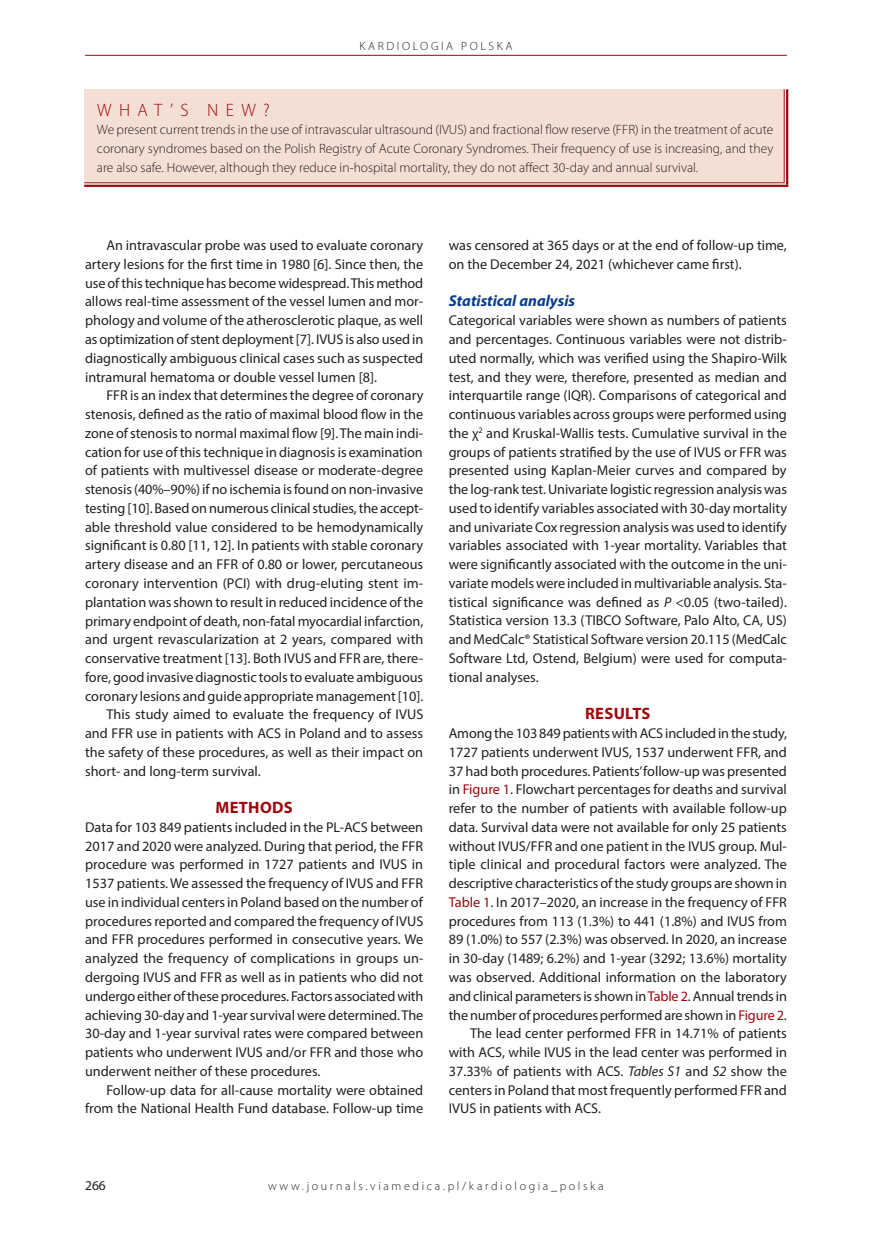
<style>
.page{position:relative;width:872px;height:1234px;background:#fff}
.page>*{position:absolute;margin:0;border:0;box-sizing:border-box;transform-origin:0 0}
.t1{font:300 18px "Myriad Pro";letter-spacing:.42em;color:#9d070d}
.t2{font:700 16.5px "Myriad Pro";letter-spacing:.02em;color:#9d070d}
.t3{font:italic 700 15.75px "Myriad Pro";color:#083e89}
.t4{font:14.25px/18.8px "Myriad Pro";color:#231f20;text-align:justify}
.t5{font:300 13.5px/18.8px "Myriad Pro";color:#231f20;text-align:justify}
.t6{font:13.5px "Myriad Pro";color:#231f20}
.t7{font:300 12px "Myriad Pro";letter-spacing:.22em;color:#231f20}
.s1{font-style:italic}
.s2{color:#9d070d}
</style>
<div class="page">
<hr style="left:85px;top:55px;width:702px;height:1px;background:#9d070d">
<div style="left:84px;top:89px;width:702px;height:96px;background:#f4dfd5"></div>
<hr style="left:784px;top:89px;width:4px;height:93px;background:#fff">
<div style="left:84px;top:182px;width:704px;height:5px;background:#e0b2b4"></div>
<hr style="left:784px;top:89px;width:1px;height:93px;background:#9d070d">
<hr style="left:786px;top:89px;width:2px;height:96px;background:#9d070d">
<hr style="left:84px;top:182px;width:700px;height:1px;background:#9d070d">
<hr style="left:84px;top:185px;width:704px;height:2px;background:#9d070d">
<p class="t7" style="left:359px;top:39px;width:155px">KARDIOLOGIA POLSKA</p>
<p class="t1" style="left:97px;top:100px;width:174px">WHAT’S NEW?</p>
<p class="t5" style="left:97px;top:121px;width:678px">We present current trends in the use of intravascular ultrasound (IVUS) and fractional flow reserve (FFR) in the treatment of acute coronary syndromes based on the Polish Registry of Acute Coronary Syndromes. Their frequency of use is increasing, and they are also safe. However, although they reduce in-hospital mortality, they do not affect 30-day and annual survival.</p>
<p class="t4" style="left:85px;top:236px;width:340px;text-indent:21px">An intravascular probe was used to evaluate coronary artery lesions for the first time in 1980 [6]. Since then, the use of this technique has become widespread. This method allows real-time assessment of the vessel lumen and mor&shy;phology and volume of the atherosclerotic plaque, as well as optimization of stent deployment [7]. IVUS is also used in diagnostically ambiguous clinical cases such as suspected intramural hematoma or double vessel lumen [8].</p>
<p class="t4" style="left:106px;top:386px;width:318px">FFR is an index that determines the degree of coronary</p>
<p class="t4" style="left:85px;top:404px;width:340px">stenosis, defined as the ratio of maximal blood flow in the</p>
<p class="t4" style="left:85px;top:423px;width:339px">zone of stenosis to normal maximal flow [9]. The main indi-</p>
<p class="t4" style="left:85px;top:442px;width:339px">cation for use of this technique in diagnosis is examination</p>
<p class="t4" style="left:85px;top:461px;width:340px">of patients with multivessel disease or moderate-degree</p>
<p class="t4" style="left:85px;top:479px;width:340px">stenosis (40%–90%) if no ischemia is found on non-invasive</p>
<p class="t4" style="left:85px;top:498px;width:340px">testing [10]. Based on numerous clinical studies, the accept-</p>
<p class="t4" style="left:85px;top:517px;width:340px">able threshold value considered to be hemodynamically</p>
<p class="t4" style="left:85px;top:536px;width:339px">significant is 0.80 [11, 12]. In patients with stable coronary</p>
<p class="t4" style="left:85px;top:554px;width:339px">artery disease and an FFR of 0.80 or lower, percutaneous</p>
<p class="t4" style="left:85px;top:573px;width:339px">coronary intervention (PCI) with drug-eluting stent im-</p>
<p class="t4" style="left:85px;top:592px;width:340px">plantation was shown to result in reduced incidence of the</p>
<p class="t4" style="left:85px;top:611px;width:340px">primary endpoint of death, non-fatal myocardial infarction,</p>
<p class="t4" style="left:85px;top:629px;width:340px">and urgent revascularization at 2 years, compared with</p>
<p class="t4" style="left:85px;top:648px;width:340px">conservative treatment [13]. Both IVUS and FFR are, there-</p>
<p class="t4" style="left:85px;top:667px;width:340px">fore, good invasive diagnostic tools to evaluate ambiguous</p>
<p class="t4" style="left:85px;top:686px;width:340px">coronary lesions and guide appropriate management [10].</p>
<p class="t4" style="left:106px;top:704px;width:318px">This study aimed to evaluate the frequency of IVUS</p>
<p class="t4" style="left:85px;top:723px;width:339px">and FFR use in patients with ACS in Poland and to assess</p>
<p class="t4" style="left:85px;top:742px;width:340px">the safety of these procedures, as well as their impact on</p>
<p class="t4" style="left:85px;top:761px;width:177px">short- and long-term survival.</p>
<p class="t2" style="left:215px;top:796px;width:79px">METHODS</p>
<p class="t4" style="left:85px;top:817px;width:340px">Data for 103 849 patients included in the PL-ACS between 2017 and 2020 were analyzed. During that period, the FFR procedure was performed in 1727 patients and IVUS in 1537 patients. We assessed the frequency of IVUS and FFR use in individual centers in Poland based on the number of procedures reported and compared the frequency of IVUS and FFR procedures performed in consecutive years. We analyzed the frequency of complications in groups un&shy;dergoing IVUS and FFR as well as in patients who did not undergo either of these procedures. Factors associated with achieving 30-day and 1-year survival were determined. The 30-day and 1-year survival rates were compared between patients who underwent IVUS and/or FFR and those who underwent neither of these procedures.</p>
<p class="t4" style="left:85px;top:1079px;width:340px;text-align:right">Follow-up data for all-cause mortality were obtained from the National Health Fund database. Follow-up time</p>
<p class="t4" style="left:449px;top:236px;width:340px">was censored at 365 days or at the end of follow-up time, on the December 24, 2021 (whichever came first).</p>
<p class="t3" style="left:449px;top:291px;width:128px">Statistical analysis</p>
<p class="t4" style="left:449px;top:311px;width:340px">Categorical variables were shown as numbers of patients and percentages. Continuous variables were not distrib&shy;uted normally, which was verified using the Shapiro-Wilk test, and they were, therefore, presented as median and interquartile range (IQR). Comparisons of categorical and continuous variables across groups were performed using the χ<sup>2</sup> and Kruskal-Wallis tests. Cumulative survival in the groups of patients stratified by the use of IVUS or FFR was presented using Kaplan-Meier curves and compared by the log-rank test. Univariate logistic regression analysis was used to identify variables associated with 30-day mortality and univariate Cox regression analysis was used to identify variables associated with 1-year mortality. Variables that were significantly associated with the outcome in the uni&shy;variate models were included in multivariable analysis. Sta&shy;tistical significance was defined as <span class="s1">P</span> &lt;0.05 (two-tailed).<br>Statistica version 13.3 (TIBCO Software, Palo Alto, CA, US) and MedCalc® Statistical Software version 20.115 (MedCalc Software Ltd, Ostend, Belgium) were used for computa&shy;tional analyses.</p>
<p class="t2" style="left:585px;top:702px;width:67px">RESULTS</p>
<p class="t4" style="left:449px;top:723px;width:340px">Among the 103 849 patients with ACS included in the study,</p>
<p class="t4" style="left:449px;top:742px;width:340px">1727 patients underwent IVUS, 1537 underwent FFR, and</p>
<p class="t4" style="left:449px;top:761px;width:340px">37 had both procedures. Patients’ follow-up was presented</p>
<p class="t4" style="left:449px;top:779px;width:340px">in <span class="s2">Figure 1</span>. Flowchart percentages for deaths and survival</p>
<p class="t4" style="left:449px;top:798px;width:339px">refer to the number of patients with available follow-up</p>
<p class="t4" style="left:449px;top:817px;width:340px">data. Survival data were not available for only 25 patients</p>
<p class="t4" style="left:449px;top:836px;width:340px">without IVUS/FFR and one patient in the IVUS group. Mul-</p>
<p class="t4" style="left:449px;top:854px;width:340px">tiple clinical and procedural factors were analyzed. The</p>
<p class="t4" style="left:449px;top:873px;width:340px">descriptive characteristics of the study groups are shown in</p>
<p class="t4" style="left:449px;top:892px;width:340px"><span class="s2">Table 1</span>. In 2017–2020, an increase in the frequency of FFR</p>
<p class="t4" style="left:449px;top:911px;width:340px">procedures from 113 (1.3%) to 441 (1.8%) and IVUS from</p>
<p class="t4" style="left:449px;top:929px;width:339px">89 (1.0%) to 557 (2.3%) was observed. In 2020, an increase</p>
<p class="t4" style="left:449px;top:948px;width:340px">in 30-day (1489; 6.2%) and 1-year (3292; 13.6%) mortality</p>
<p class="t4" style="left:449px;top:967px;width:340px">was observed. Additional information on the laboratory</p>
<p class="t4" style="left:449px;top:986px;width:340px">and clinical parameters is shown in <span class="s2">Table 2</span>. Annual trends in</p>
<p class="t4" style="left:449px;top:1004px;width:340px">the number of procedures performed are shown in <span class="s2">Figure 2</span>.</p>
<p class="t4" style="left:470px;top:1023px;width:318px">The lead center performed FFR in 14.71% of patients</p>
<p class="t4" style="left:449px;top:1042px;width:340px">with ACS, while IVUS in the lead center was performed in</p>
<p class="t4" style="left:449px;top:1061px;width:340px">37.33% of patients with ACS. <span class="s1">Tables S1</span> and <span class="s1">S2</span> show the</p>
<p class="t4" style="left:449px;top:1079px;width:340px">centers in Poland that most frequently performed FFR and</p>
<p class="t4" style="left:449px;top:1098px;width:154px">IVUS in patients with ACS.</p>
<p class="t6" style="left:85px;top:1176px;width:22px">266</p>
<p class="t7" style="left:268px;top:1179px;width:337px">www.journals.viamedica.pl/kardiologia_polska</p>
</div>
